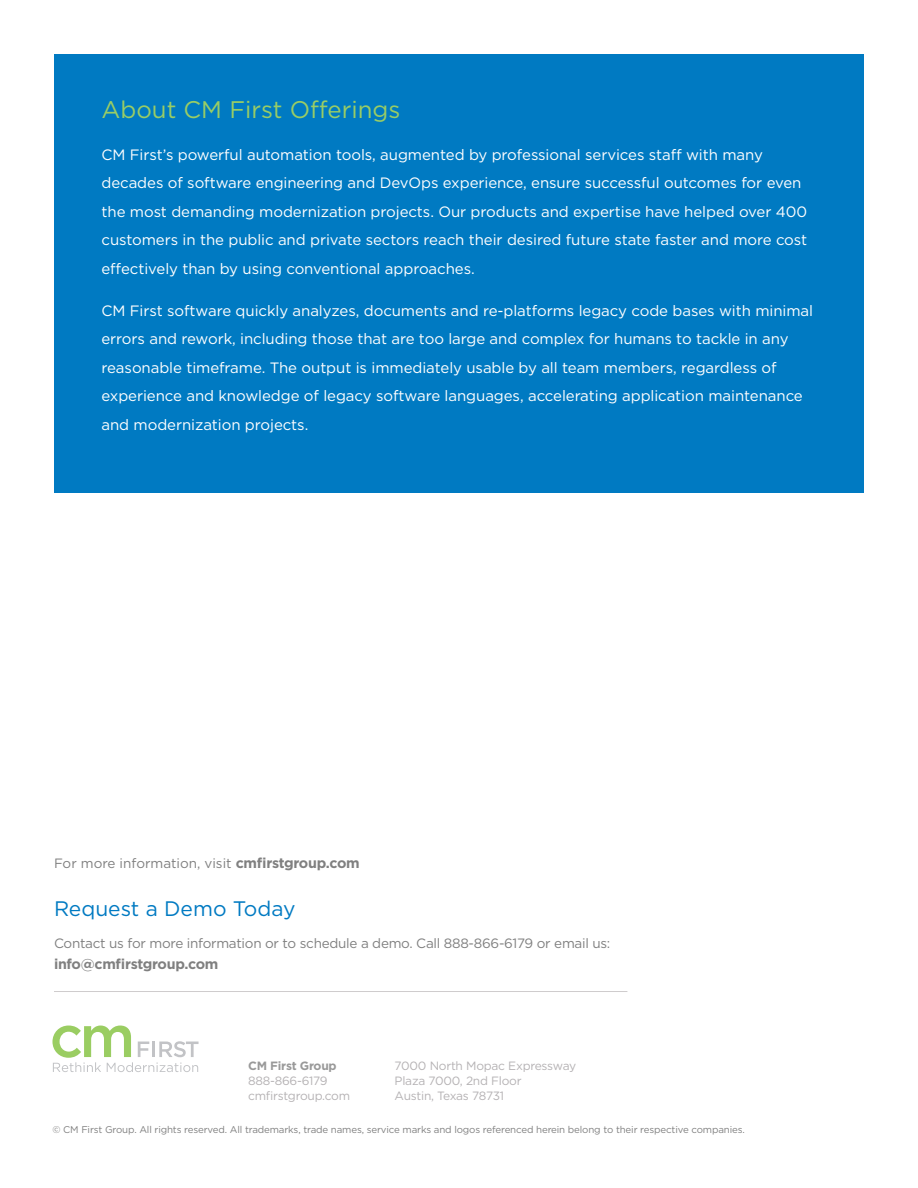
<style>
.page{position:relative;width:918px;height:1188px;background:#fff}
.page>*{position:absolute;margin:0;border:0;box-sizing:border-box;transform-origin:0 0}
.Sidebar_Subhead{font:24px "Gotham";color:#99cd65}
.t1{font:21px "Gotham";color:#007ac2}
.t2{font:15px/28.5px "Gotham";letter-spacing:-.005em;color:#fff}
.t3{font:700 14.25px "Gotham";letter-spacing:-.02em;color:#808080}
.t4{font:13.5px "Gotham";letter-spacing:-.02em;color:#808080}
.t5{font:13.5px "Gotham";color:#808080}
.t6{font:12px "Gotham";letter-spacing:-.02em;color:#b5b2b4}
.t7{font:700 12px "Gotham";letter-spacing:-.02em;color:#999}
.t8{font:9.75px "Gotham";letter-spacing:-.015em;color:#808080}
.s1{font-weight:700;font-size:14.25px}
</style>
<div class="page">
<svg style="left:52px;top:1026px;width:147px;height:46px"></svg>
<hr style="left:54px;top:991px;width:573px;height:1px;background:#cfcccd">
<div style="left:54px;top:54px;width:810px;height:438px;background:#007ac2"></div>
<p class="Sidebar_Subhead" style="left:102px;top:94px;width:300px">About CM First Offerings</p>
<p class="t2" style="left:102px;top:140px;width:707px">CM First’s powerful automation tools, augmented by professional services staff with many decades of software engineering and DevOps experience, ensure successful outcomes for even the most demanding modernization projects. Our products and expertise have helped over 400 customers in the public and private sectors reach their desired future state faster and more cost effectively than by using conventional approaches.</p>
<p class="t2" style="left:102px;top:296px;width:713px">CM First software quickly analyzes, documents and re-platforms legacy code bases with minimal errors and rework, including those that are too large and complex for humans to tackle in any reasonable timeframe. The output is immediately usable by all team members, regardless of experience and knowledge of legacy software languages, accelerating application maintenance and modernization projects.</p>
<p class="t5" style="left:54px;top:855px;width:307px">For more information, visit <span class="s1">cmfirstgroup.com</span></p>
<p class="t1" style="left:54px;top:896px;width:243px">Request a Demo Today</p>
<p class="t4" style="left:54px;top:934px;width:558px">Contact us for more information or to schedule a demo. Call 888-866-6179 or email us:</p>
<p class="t3" style="left:54px;top:954px;width:166px">info@cmfirstgroup.com</p>
<p class="t7" style="left:248px;top:1058px;width:90px">CM First Group</p>
<p class="t6" style="left:248px;top:1073px;width:81px">888-866-6179</p>
<p class="t6" style="left:248px;top:1088px;width:103px">cmfirstgroup.com</p>
<p class="t6" style="left:395px;top:1058px;width:183px">7000 North Mopac Expressway</p>
<p class="t6" style="left:395px;top:1073px;width:129px">Plaza 7000, 2nd Floor</p>
<p class="t6" style="left:395px;top:1088px;width:111px">Austin, Texas 78731</p>
<p class="t8" style="left:52px;top:1123px;width:694px">© CM First Group. All rights reserved. All trademarks, trade names, service marks and logos referenced herein belong to their respective companies.</p>
</div>
